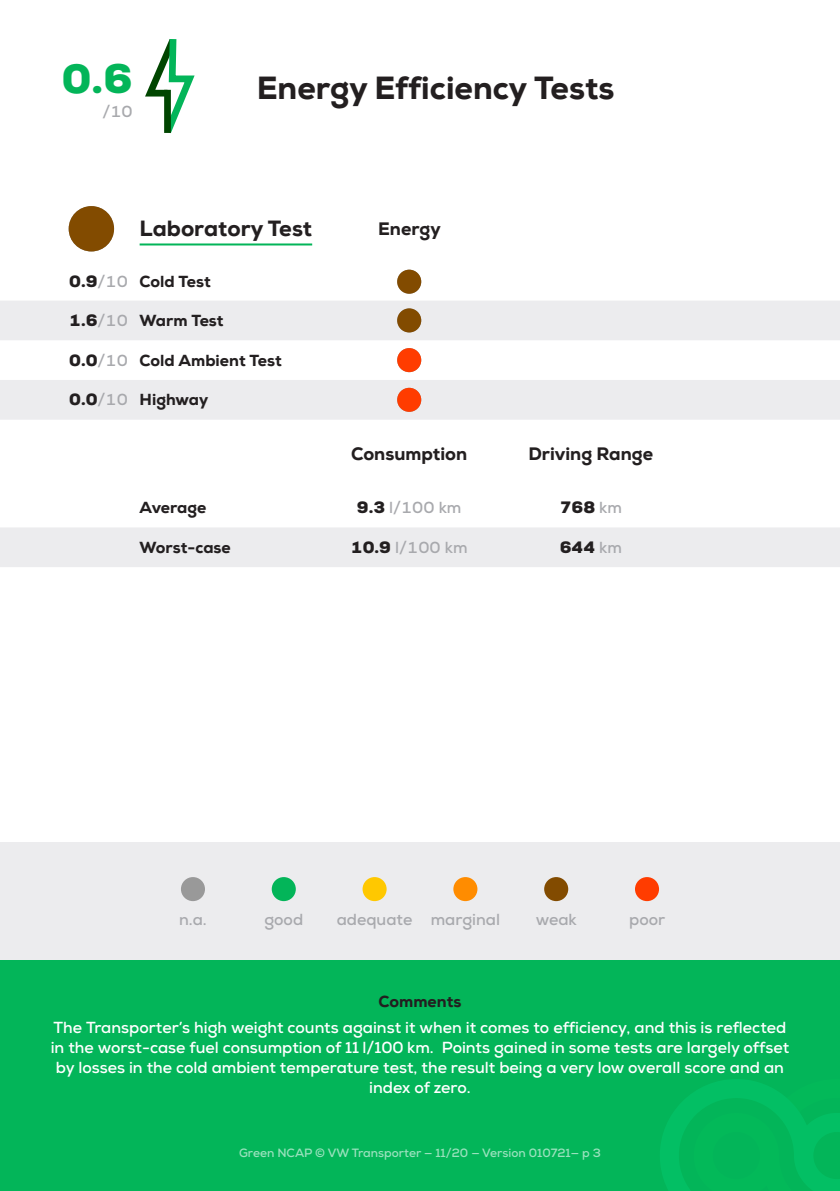
<style>
.page{position:relative;width:840px;height:1191px;background:#fff}
.page>*{position:absolute;margin:0;border:0;box-sizing:border-box;transform-origin:0 0}
.t1{font:900 40px "Nexa";color:#03b559}
.Testtitle{font:800 32px "Nexa";color:#231f20}
.TestSubtitle{font:800 22px "Nexa";color:#231f20}
.TestCategory{font:800 18px "Nexa";color:#231f20}
.CommentsBody{font:700 16px/20px "Nexa";color:#fff;text-align:center}
.t2{font:700 16px "Nexa";color:#a8a9ad}
.Testname{font:800 16px "Nexa";color:#231f20}
.t3{font:900 16px "Nexa";color:#231f20}
.CommentsTitle{font:800 16px "Nexa";color:#231f20}
.AdditionalInfo{font:700 12px "Nexa";color:#9ae1bd}
.s1{font-weight:700;color:#a8a9ad}
.s2{font-weight:900;color:#231f20}
</style>
<div class="page">
<div style="left:0;top:960px;width:839px;height:231px;background:#03b559"></div>
<div style="left:0;top:842px;width:839px;height:118px;background:#ececee"></div>
<svg style="left:660px;top:1079px;width:179px;height:112px"></svg>
<div style="left:181px;top:877px;width:24px;height:24px;background:#999;border-radius:50%"></div>
<div style="left:271px;top:877px;width:24px;height:24px;background:#03b559;border-radius:50%"></div>
<div style="left:362px;top:877px;width:24px;height:24px;background:#ffc800;border-radius:50%"></div>
<div style="left:453px;top:877px;width:24px;height:24px;background:#ff8c00;border-radius:50%"></div>
<div style="left:544px;top:877px;width:24px;height:24px;background:#824b00;border-radius:50%"></div>
<div style="left:634px;top:877px;width:24px;height:24px;background:#ff3c00;border-radius:50%"></div>
<svg style="left:145px;top:39px;width:50px;height:95px"></svg>
<div style="left:164px;top:90px;width:7px;height:43px;background:#004500"></div>
<svg style="left:0;top:301px;width:839px;height:266px"></svg>
<svg style="left:69px;top:206px;width:45px;height:45px;fill:#824b00"></svg>
<hr style="left:139px;top:243px;width:173px;height:2px;background:#03b559">
<svg style="left:397px;top:270px;width:24px;height:24px"></svg>
<svg style="left:397px;top:308px;width:24px;height:24px"></svg>
<div style="left:397px;top:348px;width:24px;height:24px;background:#ff3c00"></div>
<svg style="left:397px;top:388px;width:24px;height:24px"></svg>
<div style="left:69px;top:431px;width:45px;height:45px;background:#fff;border-radius:50%"></div>
<p class="t1" style="left:62px;top:52px;width:73px">0.6</p>
<p class="t2" style="left:102px;top:101px;width:32px">/10</p>
<p class="Testtitle" style="left:257px;top:68px;width:359px">Energy Efficiency Tests</p>
<p class="TestSubtitle" style="left:139px;top:215px;width:174px">Laboratory Test</p>
<p class="TestCategory" style="left:378px;top:217px;width:64px">Energy</p>
<p class="t3" style="left:69px;top:271px;width:60px">0.9<span class="s1">/10</span></p>
<p class="Testname" style="left:139px;top:271px;width:73px">Cold Test</p>
<p class="t3" style="left:69px;top:310px;width:60px">1.6<span class="s1">/10</span></p>
<p class="Testname" style="left:139px;top:310px;width:85px">Warm Test</p>
<p class="t3" style="left:69px;top:349px;width:60px">0.0<span class="s1">/10</span></p>
<p class="Testname" style="left:139px;top:350px;width:143px">Cold Ambient Test</p>
<p class="t3" style="left:69px;top:389px;width:60px">0.0<span class="s1">/10</span></p>
<p class="Testname" style="left:139px;top:390px;width:70px">Highway</p>
<p class="TestCategory" style="left:351px;top:442px;width:117px">Consumption</p>
<p class="TestCategory" style="left:528px;top:442px;width:126px">Driving Range</p>
<p class="Testname" style="left:139px;top:497px;width:68px">Average</p>
<p class="t2" style="left:357px;top:497px;width:106px"><span class="s2">9.3</span> l/100 km</p>
<p class="t3" style="left:559px;top:497px;width:64px">768 <span class="s1">km</span></p>
<p class="Testname" style="left:139px;top:537px;width:93px">Worst-case</p>
<p class="t2" style="left:351px;top:537px;width:118px"><span class="s2">10.9</span> l/100 km</p>
<p class="t3" style="left:559px;top:536px;width:64px">644 <span class="s1">km</span></p>
<p class="t2" style="left:179px;top:909px;width:29px">n.a.</p>
<p class="t2" style="left:264px;top:909px;width:40px">good</p>
<p class="t2" style="left:336px;top:909px;width:165px">adequate marginal</p>
<p class="t2" style="left:535px;top:909px;width:43px">weak</p>
<p class="t2" style="left:628px;top:909px;width:38px">poor</p>
<p class="CommentsTitle" style="left:378px;top:991px;width:84px">Comments</p>
<p class="CommentsBody" style="left:51px;top:1017px;width:739px">The Transporter’s high weight counts against it when it comes to efficiency, and this is reflected in the worst-case fuel consumption of 11 l/100 km. Points gained in some tests are largely offset by losses in the cold ambient temperature test, the result being a very low overall score and an index of zero.</p>
<p class="AdditionalInfo" style="left:239px;top:1145px;width:363px">Green NCAP © VW Transporter — 11/20 — Version 010721— p 3</p>
</div>
